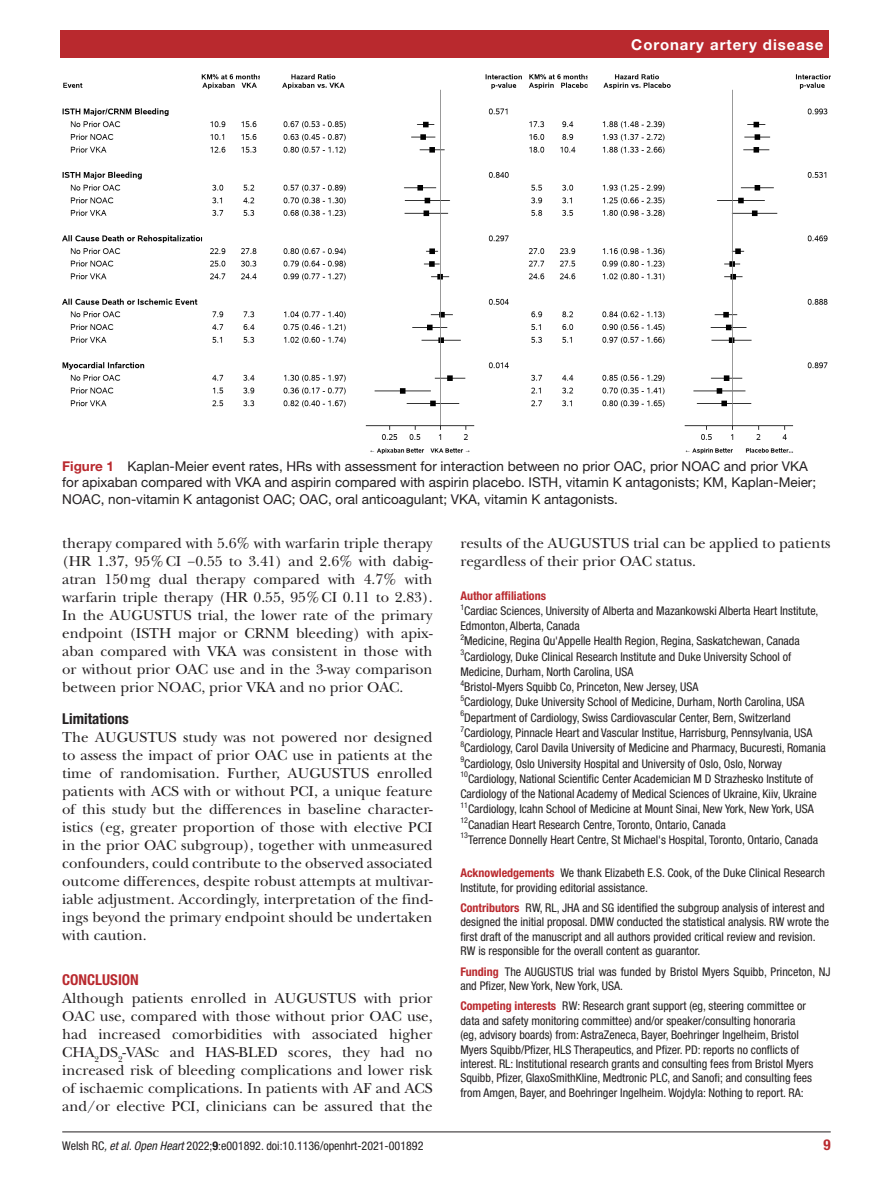
<style>
.page{position:relative;width:893px;height:1191px;background:#fff}
.page>*{position:absolute;margin:0;border:0;box-sizing:border-box;transform-origin:0 0}
.t1{font:15px/18px "New Baskerville";color:#231f20;text-align:justify}
.t2{font:700 15px "Helvetica Neue LT Std";letter-spacing:.065em;color:#fff}
.t3{font:700 condensed 15px "Helvetica Neue LT Std";color:#b9292e}
.t4{font:700 condensed 15px "Helvetica Neue LT Std";color:#231f20}
.t5{font:13.5px/16.2px "Helvetica Neue LT Std";color:#231f20}
.t6{font:condensed 12px/14.4px "Helvetica Neue LT Std";color:#231f20}
.t7{font:700 condensed 12px "Helvetica Neue LT Std";color:#b9292e}
.t8{font:condensed 7.95px "Helvetica Neue LT Std";color:#231f20}
.s1{font-weight:700;color:#b9292e}
.s2{font-style:italic}
.s3{font-weight:700}
</style>
<div class="page">
<hr style="left:62px;top:1131px;width:769px;height:1px;background:#231f20">
<div style="left:61px;top:31px;width:768px;height:27px;background:#b9292e"></div>
<img style="left:62px;top:74px;width:768px;height:379px">
<p class="t2" style="left:631px;top:35px;width:194px">Coronary artery disease</p>
<p class="t5" style="left:62px;top:458px;width:755px"><span class="s1">Figure 1</span> Kaplan-Meier event rates, HRs with assessment for interaction between no prior OAC, prior NOAC and prior VKA for apixaban compared with VKA and aspirin compared with aspirin placebo. ISTH, vitamin K antagonists; KM, Kaplan-Meier;<br>NOAC, non-vitamin K antagonist OAC; OAC, oral anticoagulant; VKA, vitamin K antagonists.</p>
<p class="t1" style="left:62px;top:534px;width:372px">therapy compared with 5.6% with warfarin triple therapy (HR 1.37, 95%CI −0.55 to 3.41) and 2.6% with dabig&shy;atran 150mg dual therapy compared with 4.7% with warfarin triple therapy (HR 0.55, 95%CI 0.11 to 2.83).<br>In the AUGUSTUS trial, the lower rate of the primary endpoint (ISTH major or CRNM bleeding) with apix&shy;aban compared with VKA was consistent in those with or without prior OAC use and in the 3-way comparison between prior NOAC, prior VKA and no prior OAC.</p>
<p class="t4" style="left:62px;top:709px;width:68px">Limitations</p>
<p class="t1" style="left:62px;top:728px;width:372px">The AUGUSTUS study was not powered nor designed to assess the impact of prior OAC use in patients at the time of randomisation. Further, AUGUSTUS enrolled patients with ACS with or without PCI, a unique feature of this study but the differences in baseline character&shy;istics (eg, greater proportion of those with elective PCI in the prior OAC subgroup), together with unmeasured confounders, could contribute to the observed associated outcome differences, despite robust attempts at multivar&shy;iable adjustment. Accordingly, interpretation of the find&shy;ings beyond the primary endpoint should be undertaken with caution.</p>
<p class="t3" style="left:62px;top:970px;width:78px">CONCLUSION</p>
<p class="t1" style="left:62px;top:989px;width:372px">Although patients enrolled in AUGUSTUS with prior OAC use, compared with those without prior OAC use, had increased comorbidities with associated higher CHA<sub>2</sub>DS<sub>2</sub>-VASc and HAS-BLED scores, they had no increased risk of bleeding complications and lower risk of ischaemic complications. In patients with AF and ACS and/or elective PCI, clinicians can be assured that the</p>
<p class="t1" style="left:460px;top:534px;width:372px">results of the AUGUSTUS trial can be applied to patients regardless of their prior OAC status.</p>
<p class="t7" style="left:460px;top:588px;width:87px">Author affiliations</p>
<p class="t8" style="left:460px;top:602px;width:5px">1</p>
<p class="t6" style="left:460px;top:603px;width:360px;line-height:15.3px;text-indent:4px">Cardiac Sciences, University of Alberta and Mazankowski Alberta Heart Institute,<br>Edmonton, Alberta, Canada</p>
<p class="t8" style="left:460px;top:632px;width:5px">2</p>
<p class="t6" style="left:464px;top:634px;width:337px">Medicine, Regina Qu'Appelle Health Region, Regina, Saskatchewan, Canada</p>
<p class="t8" style="left:460px;top:648px;width:5px">3</p>
<p class="t6" style="left:460px;top:648px;width:332px;line-height:15.3px;text-indent:4px">Cardiology, Duke Clinical Research Institute and Duke University School of<br>Medicine, Durham, North Carolina, USA</p>
<p class="t8" style="left:460px;top:678px;width:5px">4</p>
<p class="t6" style="left:464px;top:679px;width:236px">Bristol-Myers Squibb Co, Princeton, New Jersey, USA</p>
<p class="t8" style="left:460px;top:693px;width:5px">5</p>
<p class="t6" style="left:464px;top:695px;width:342px">Cardiology, Duke University School of Medicine, Durham, North Carolina, USA</p>
<p class="t8" style="left:460px;top:709px;width:5px">6</p>
<p class="t6" style="left:460px;top:710px;width:354px;line-height:15.3px;text-indent:4px">Department of Cardiology, Swiss Cardiovascular Center, Bern, Switzerland<br><sup>7</sup>Cardiology, Pinnacle Heart and Vascular Institue, Harrisburg, Pennsylvania, USA</p>
<p class="t8" style="left:460px;top:739px;width:5px">8</p>
<p class="t6" style="left:460px;top:740px;width:367px;line-height:15.3px;text-indent:4px">Cardiology, Carol Davila University of Medicine and Pharmacy, Bucuresti, Romania<br><sup>9</sup>Cardiology, Oslo University Hospital and University of Oslo, Oslo, Norway</p>
<p class="t8" style="left:460px;top:770px;width:9px">10</p>
<p class="t6" style="left:460px;top:771px;width:358px;line-height:15.3px;text-indent:8px">Cardiology, National Scientific Center Academician M D Strazhesko Institute of Cardiology of the National Academy of Medical Sciences of Ukraine, Kiiv, Ukraine <sup>11</sup>Cardiology, Icahn School of Medicine at Mount Sinai, New York, New York, USA <sup>12</sup>Canadian Heart Research Centre, Toronto, Ontario, Canada</p>
<p class="t8" style="left:460px;top:831px;width:9px">13</p>
<p class="t6" style="left:468px;top:832px;width:351px">Terrence Donnelly Heart Centre, St Michael's Hospital, Toronto, Ontario, Canada</p>
<p class="t6" style="left:460px;top:865px;width:366px"><span class="s1">Acknowledgements</span> We thank Elizabeth E.S. Cook, of the Duke Clinical Research<br>Institute, for providing editorial assistance.</p>
<p class="t6" style="left:460px;top:900px;width:370px"><span class="s1">Contributors</span> RW, RL, JHA and SG identified the subgroup analysis of interest and designed the initial proposal. DMW conducted the statistical analysis. RW wrote the first draft of the manuscript and all authors provided critical review and revision.<br>RW is responsible for the overall content as guarantor.</p>
<p class="t6" style="left:460px;top:964px;width:372px"><span class="s1">Funding</span> The AUGUSTUS trial was funded by Bristol Myers Squibb, Princeton, NJ and Pfizer, New York, New York, USA.</p>
<p class="t6" style="left:460px;top:998px;width:354px"><span class="s1">Competing interests</span> RW: Research grant support (eg, steering committee or data and safety monitoring committee) and/or speaker/consulting honoraria (eg, advisory boards) from: AstraZeneca, Bayer, Boehringer Ingelheim, Bristol Myers Squibb/Pfizer, HLS Therapeutics, and Pfizer. PD: reports no conflicts of interest. RL: Institutional research grants and consulting fees from Bristol Myers Squibb, Pfizer, GlaxoSmithKline, Medtronic PLC, and Sanofi; and consulting fees from Amgen, Bayer, and Boehringer Ingelheim. Wojdyla: Nothing to report. RA:</p>
<p class="t6" style="left:62px;top:1138px;width:363px">Welsh RC<span class="s2">, et al. Open Heart</span> 2022;<span class="s3">9</span>:e001892. doi:10.1136/openhrt-2021-001892</p>
<p class="t3" style="left:823px;top:1135px;width:9px">9</p>
</div>
